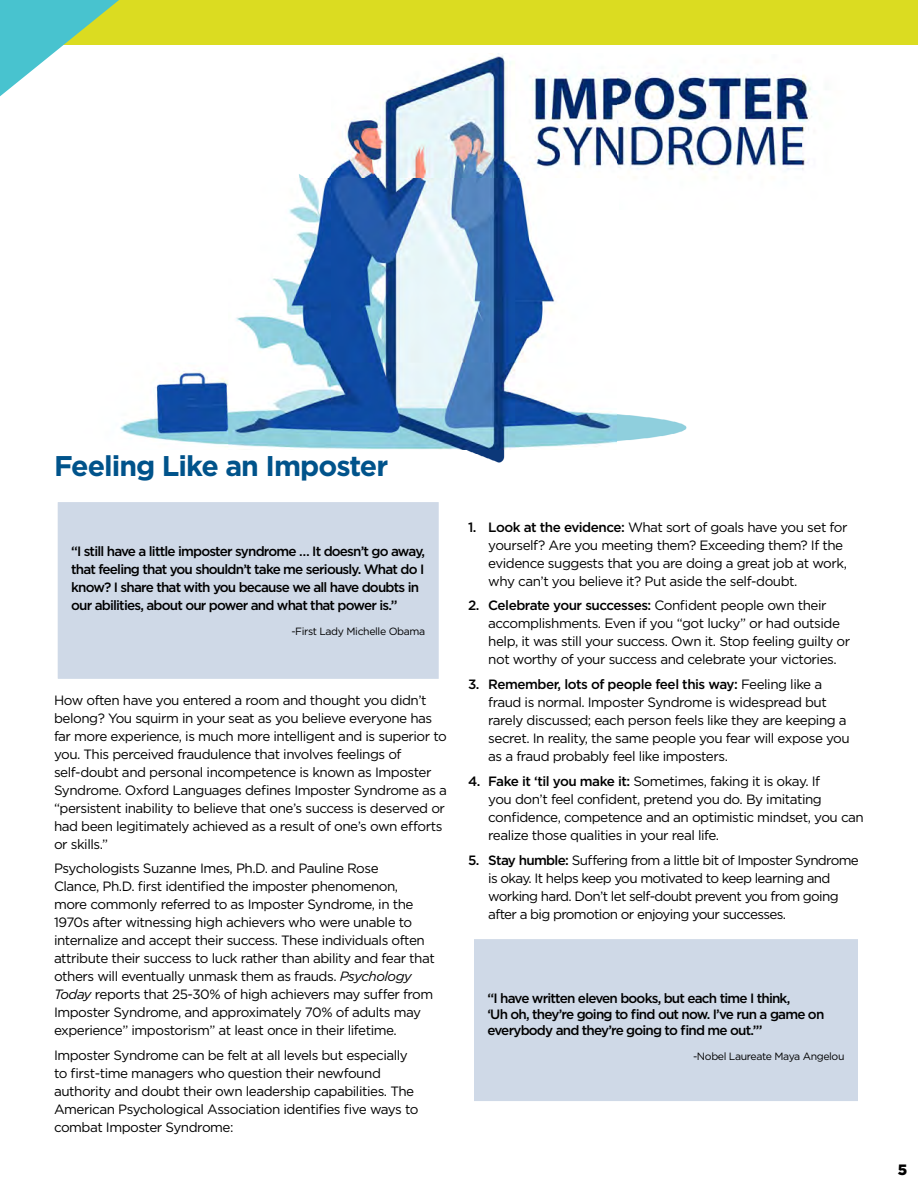
<style>
.page{position:relative;width:918px;height:1188px;background:#fff}
.page>*{position:absolute;margin:0;border:0;box-sizing:border-box;transform-origin:0 0}
.t1{font:700 28.5px "Gotham";letter-spacing:-.035em;color:#00538b}
.t2{font:900 15px "Gotham";color:#000}
.t3{font:13.5px/18px "Gotham";letter-spacing:-.035em;color:#000}
.t4{font:500 13.5px/18px "Gotham";letter-spacing:-.06em;color:#000}
.t5{font:10.5px "Gotham";letter-spacing:-.035em;color:#000}
.s1{font-style:italic}
.s2{font-weight:500}
</style>
<div class="page">
<img style="left:120px;top:54px;width:692px;height:409px">
<div style="left:1px;top:0;width:917px;height:45px;background:#dbdc21"></div>
<svg style="left:0;top:0;width:119px;height:96px"></svg>
<div style="left:50px;top:495px;width:396px;height:191px;background:#cfd9e7"></div>
<div style="left:43px;top:487px;width:411px;height:207px;border:15px solid #fff"></div>
<div style="left:471px;top:936px;width:390px;height:168px;background:#cfd9e7"></div>
<div style="left:468px;top:933px;width:396px;height:174px;border:6px solid #fff"></div>
<h1 class="t1" style="left:54px;top:447px;width:336px">Feeling Like an Imposter</h1>
<p class="t4" style="left:71px;top:542px;width:355px">“I still have a little imposter syndrome … It doesn’t go away, that feeling that you shouldn’t take me seriously. What do I know? I share that with you because we all have doubts in our abilities, about our power and what that power is.”</p>
<p class="t5" style="left:291px;top:625px;width:135px">-First Lady Michelle Obama</p>
<p class="t3" style="left:54px;top:691px;width:395px">How often have you entered a room and thought you didn’t belong? You squirm in your seat as you believe everyone has far more experience, is much more intelligent and is superior to you. This perceived fraudulence that involves feelings of self-doubt and personal incompetence is known as Imposter Syndrome. Oxford Languages defines Imposter Syndrome as a “persistent inability to believe that one’s success is deserved or had been legitimately achieved as a result of one’s own efforts or skills.”</p>
<p class="t3" style="left:54px;top:859px;width:382px">Psychologists Suzanne Imes, Ph.D. and Pauline Rose<br>Clance, Ph.D. first identified the imposter phenomenon, more commonly referred to as Imposter Syndrome, in the 1970s after witnessing high achievers who were unable to internalize and accept their success. These individuals often attribute their success to luck rather than ability and fear that others will eventually unmask them as frauds. <span class="s1">Psychology Today</span> reports that 25-30% of high achievers may suffer from Imposter Syndrome, and approximately 70% of adults may experience” impostorism” at least once in their lifetime.</p>
<p class="t3" style="left:54px;top:1046px;width:366px">Imposter Syndrome can be felt at all levels but especially to first-time managers who question their newfound authority and doubt their own leadership capabilities. The American Psychological Association identifies five ways to combat Imposter Syndrome:</p>
<p class="t3" style="left:488px;top:518px;width:361px;text-indent:-20px"><span class="s2">1. Look at the evidence:</span> What sort of goals have you set for yourself? Are you meeting them? Exceeding them? If the evidence suggests that you are doing a great job at work, why can’t you believe it? Put aside the self-doubt.</p>
<p class="t3" style="left:488px;top:596px;width:364px;text-indent:-20px"><span class="s2">2. Celebrate your successes:</span> Confident people own their accomplishments. Even if you “got lucky” or had outside help, it was still your success. Own it. Stop feeling guilty or not worthy of your success and celebrate your victories.</p>
<p class="t3" style="left:488px;top:675px;width:363px;text-indent:-20px"><span class="s2">3. Remember, lots of people feel this way:</span> Feeling like a fraud is normal. Imposter Syndrome is widespread but rarely discussed; each person feels like they are keeping a secret. In reality, the same people you fear will expose you as a fraud probably feel like imposters.</p>
<p class="t3" style="left:488px;top:772px;width:377px;text-indent:-20px"><span class="s2">4. Fake it ‘til you make it:</span> Sometimes, faking it is okay. If<br>you don’t feel confident, pretend you do. By imitating confidence, competence and an optimistic mindset, you can realize those qualities in your real life.</p>
<p class="t3" style="left:488px;top:850px;width:372px;text-indent:-20px"><span class="s2">5. Stay humble:</span> Suffering from a little bit of Imposter Syndrome is okay. It helps keep you motivated to keep learning and working hard. Don’t let self-doubt prevent you from going after a big promotion or enjoying your successes.</p>
<p class="t4" style="left:488px;top:990px;width:338px;line-height:16.2px">“I have written eleven books, but each time I think,<br>‘Uh oh, they’re going to find out now. I’ve run a game on everybody and they’re going to find me out.’”</p>
<p class="t5" style="left:693px;top:1050px;width:153px">-Nobel Laureate Maya Angelou</p>
<p class="t2" style="left:898px;top:1160px;width:11px">5</p>
</div>
